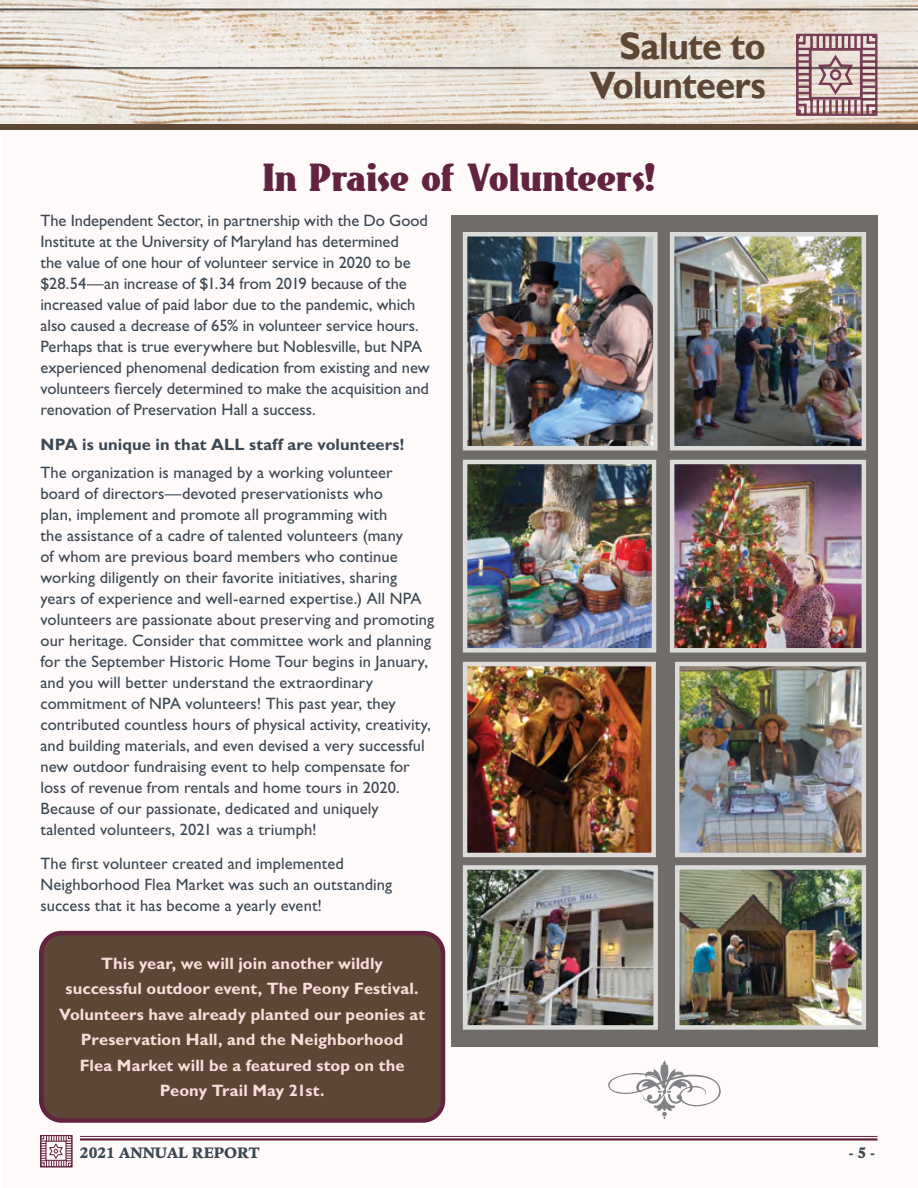
<style>
.page{position:relative;width:918px;height:1188px;background:#fff}
.page>*{position:absolute;margin:0;border:0;box-sizing:border-box;transform-origin:0 0}
.t1{font:38.1px "East Market NF";letter-spacing:-.005em;color:#632340;scale:.94 1}
.t2{font:700 38.1px/39px "Gill Sans";letter-spacing:-.02em;color:#5c4736;text-align:right;scale:.94 1}
.t3{font:16.5px/21px "Gill Sans Std";color:#3b4752}
.t4{font:700 16.5px/25.5px "Gill Sans Std";letter-spacing:.005em;color:#fcdcdb;text-align:center}
.t5{font:700 16.5px "Gill Sans Std";letter-spacing:.005em;color:#3b4752}
.t6{font:900 16.5px "Legacy Serif Std";color:#3b4752;scale:.95 1}
</style>
<div class="page">
<div style="left:1px;top:15px;width:917px;height:1173px;background:#fef7f7"></div>
<img style="left:0;top:0;width:918px;height:125px">
<hr style="left:80px;top:1136px;width:797px;height:1px;background:#632340">
<hr style="left:80px;top:1138px;width:797px;height:3px;background:#632340">
<div style="left:40px;top:1135px;width:32px;height:32px;border:1px solid #642340"></div>
<svg style="left:43px;top:1137px;width:27px;height:28px"></svg>
<div style="left:45px;top:1141px;width:22px;height:20px;border:1px solid #642340"></div>
<div style="left:41px;top:1135px;width:31px;height:32px;border:1px solid #642340"></div>
<hr style="left:854px;top:100px;width:3px;height:15px;background:#642340">
<hr style="left:854px;top:35px;width:3px;height:14px;background:#642340">
<hr style="left:861px;top:60px;width:15px;height:3px;background:#642340">
<svg style="left:863px;top:67px;width:12px;height:8px"></svg>
<hr style="left:861px;top:79px;width:15px;height:3px;background:#642340">
<hr style="left:861px;top:85px;width:15px;height:3px;background:#642340">
<svg style="left:861px;top:37px;width:14px;height:19px"></svg>
<svg style="left:861px;top:92px;width:14px;height:21px"></svg>
<svg style="left:799px;top:37px;width:56px;height:76px"></svg>
<div style="left:809px;top:48px;width:54px;height:52px;border:3px solid #642340"></div>
<div style="left:796px;top:34px;width:82px;height:82px;border:2px solid #642340"></div>
<div style="left:0;top:125px;width:918px;height:5px;background:#5c4736"></div>
<div style="left:451px;top:215px;width:427px;height:832px;background:#706c69"></div>
<img style="left:675px;top:237px;width:186px;height:208px">
<div style="left:670px;top:232px;width:196px;height:218px;border:4px solid #dbdbd9"></div>
<img style="left:468px;top:237px;width:185px;height:208px">
<div style="left:463px;top:232px;width:195px;height:218px;border:4px solid #dbdbd9"></div>
<img style="left:675px;top:465px;width:186px;height:183px">
<div style="left:670px;top:460px;width:196px;height:193px;border:4px solid #dbdbd9"></div>
<img style="left:468px;top:465px;width:183px;height:183px">
<div style="left:463px;top:460px;width:193px;height:193px;border:4px solid #dbdbd9"></div>
<img style="left:468px;top:667px;width:183px;height:185px">
<div style="left:463px;top:662px;width:193px;height:195px;border:4px solid #dbdbd9"></div>
<img style="left:468px;top:870px;width:185px;height:155px">
<div style="left:463px;top:865px;width:195px;height:165px;border:4px solid #dbdbd9"></div>
<img style="left:680px;top:667px;width:181px;height:185px">
<div style="left:675px;top:662px;width:191px;height:195px;border:4px solid #dbdbd9"></div>
<img style="left:680px;top:870px;width:181px;height:155px">
<div style="left:675px;top:865px;width:191px;height:165px;border:4px solid #dbdbd9"></div>
<div style="left:41px;top:933px;width:402px;height:188px;background:#5c4736;border-radius:20px"></div>
<div style="left:39px;top:931px;width:406px;height:192px;border:4px solid #632340;border-radius:20px"></div>
<svg style="left:608px;top:1060px;width:113px;height:59px"></svg>
<h1 class="t2" style="left:590px;top:27px;width:189px">Salute to<br>Volunteers</h1>
<h1 class="t1" style="left:263px;top:156px;width:419px">In Praise of Volunteers!</h1>
<p class="t3" style="left:40px;top:210px;width:391px">The Independent Sector, in partnership with the Do Good Institute at the University of Maryland has determined<br>the value of one hour of volunteer service in 2020 to be $28.54—an increase of $1.34 from 2019 because of the increased value of paid labor due to the pandemic, which also caused a decrease of 65% in volunteer service hours.<br>Perhaps that is true everywhere but Noblesville, but NPA experienced phenomenal dedication from existing and new volunteers fiercely determined to make the acquisition and renovation of Preservation Hall a success.</p>
<p class="t5" style="left:40px;top:435px;width:365px">NPA is unique in that ALL staff are volunteers!</p>
<p class="t3" style="left:40px;top:462px;width:395px">The organization is managed by a working volunteer board of directors—devoted preservationists who<br>plan, implement and promote all programming with<br>the assistance of a cadre of talented volunteers (many<br>of whom are previous board members who continue working diligently on their favorite initiatives, sharing years of experience and well-earned expertise.) All NPA volunteers are passionate about preserving and promoting our heritage. Consider that committee work and planning for the September Historic Home Tour begins in January, and you will better understand the extraordinary commitment of NPA volunteers! This past year, they contributed countless hours of physical activity, creativity, and building materials, and even devised a very successful new outdoor fundraising event to help compensate for loss of revenue from rentals and home tours in 2020.<br>Because of our passionate, dedicated and uniquely talented volunteers, 2021 was a triumph!</p>
<p class="t3" style="left:40px;top:853px;width:353px">The first volunteer created and implemented<br>Neighborhood Flea Market was such an outstanding success that it has become a yearly event!</p>
<p class="t4" style="left:59px;top:950px;width:368px">This year, we will join another wildly<br>successful outdoor event, The Peony Festival.<br>Volunteers have already planted our peonies at Preservation Hall, and the Neighborhood<br>Flea Market will be a featured stop on the Peony Trail May 21st.</p>
<p class="t6" style="left:80px;top:1143px;width:191px">2021 ANNUAL REPORT</p>
<p class="t6" style="left:849px;top:1143px;width:29px">- 5 -</p>
</div>
